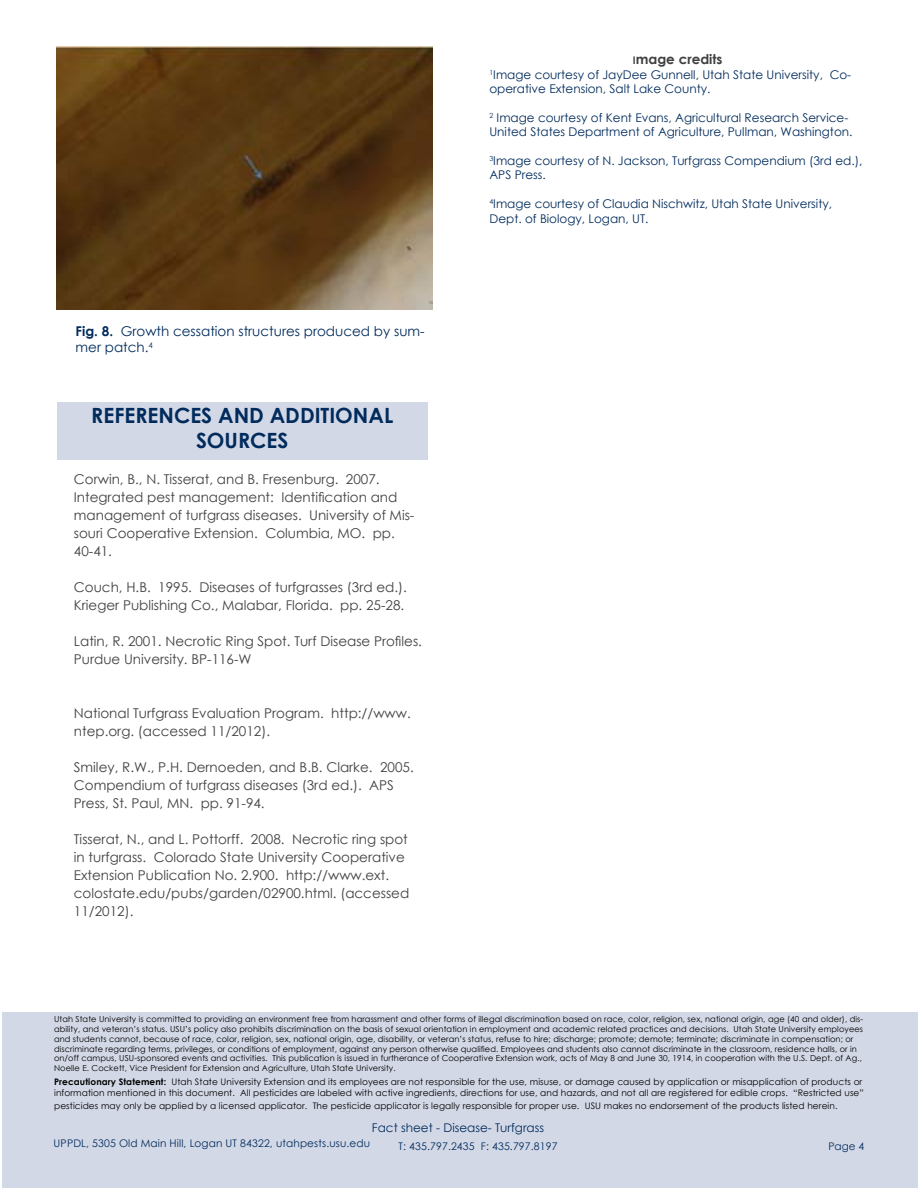
<style>
.page{position:relative;width:918px;height:1188px;background:#fff}
.page>*{position:absolute;margin:0;border:0;box-sizing:border-box;transform-origin:0 0}
.t1{font:700 21px "Century Gothic";color:#002b5c}
.t2{font:13.5px/18px "Century Gothic";color:#414042}
.t3{font:13.5px/16.2px "Century Gothic";color:#002b5c}
.t4{font:700 13.5px "Century Gothic";color:#414042}
.t5{font:12px/14.4px "Century Gothic";color:#002b5c}
.t6{font:10.5px "Century Gothic";letter-spacing:.01em;color:#002b5c}
.t7{font:9px/10.8px "Century Gothic";letter-spacing:.01em;color:#000}
.t8{font:8.25px/9.9px "Century Gothic";letter-spacing:.01em;color:#000}
.s1{font-weight:700}
.s2{font-size:10.5px}
</style>
<div class="page">
<div style="left:2px;top:1013px;width:916px;height:175px;background:#d3d8e6"></div>
<div style="left:57px;top:403px;width:371px;height:57px;background:#d3d8e6"></div>
<img style="left:57px;top:46px;width:376px;height:263px">
<h2 class="t3" style="left:76px;top:323px;width:351px"><span class="s1">FIG. 8.</span> Growth cessation structures produced by sum&shy;mer patch.<sup>4</sup></h2>
<h1 class="t1" style="left:91px;top:399px;width:13px">REFEREN</h1>
<h1 class="t1" style="left:174px;top:399px;width:122px">CES AND ADDITI</h1>
<h1 class="t1" style="left:335px;top:399px;width:55px">ONAL</h1>
<h1 class="t1" style="left:196px;top:424px;width:82px">SOURCES</h1>
<h2 class="t2" style="left:74px;top:470px;width:342px">Corwin, B., N. Tisserat, and B. Fresenburg. 2007.<br>Integrated pest management: Identification and management of turfgrass diseases. University of Mis&shy;souri Cooperative Extension. Columbia, MO. pp.<br>40-41.</h2>
<h2 class="t2" style="left:74px;top:578px;width:335px">Couch, H.B. 1995. Diseases of turfgrasses (3rd ed.).<br>Krieger Publishing Co., Malabar, Florida. pp. 25-28.</h2>
<h2 class="t2" style="left:74px;top:632px;width:350px">Latin, R. 2001. Necrotic Ring Spot. Turf Disease Profiles.<br>Purdue University. BP-116-W</h2>
<h2 class="t2" style="left:74px;top:704px;width:338px">National Turfgrass Evaluation Program. http://www. ntep.org. (accessed 11/2012).</h2>
<h2 class="t2" style="left:74px;top:758px;width:341px">Smiley, R.W., P.H. Dernoeden, and B.B. Clarke. 2005.<br>Compendium of turfgrass diseases (3rd ed.). APS<br>Press, St. Paul, MN. pp. 91-94.</h2>
<h2 class="t2" style="left:74px;top:830px;width:337px">Tisserat, N., and L. Pottorff. 2008. Necrotic ring spot in turfgrass. Colorado State University Cooperative Extension Publication No. 2.900. http://www.ext. colostate.edu/pubs/garden/02900.html. (accessed 11/2012).</h2>
<h2 class="t4" style="left:633px;top:49px;width:91px"><span class="s2">I</span>MAGE CREDITS</h2>
<h3 class="t5" style="left:489px;top:67px;width:363px"><sup>1</sup>Image courtesy of JayDee Gunnell, Utah State University, Co&shy;operative Extension, Salt Lake County.</h3>
<h3 class="t5" style="left:489px;top:110px;width:365px"><sup>2</sup> Image courtesy of Kent Evans, Agricultural Research Service-<br>United States Department of Agriculture, Pullman, Washington.</h3>
<h3 class="t5" style="left:489px;top:153px;width:375px"><sup>3</sup>Image courtesy of N. Jackson, Turfgrass Compendium (3rd ed.),<br>APS Press.</h3>
<h3 class="t5" style="left:489px;top:196px;width:344px"><sup>4</sup>Image courtesy of Claudia Nischwitz, Utah State University,<br>Dept. of Biology, Logan, UT.</h3>
<p class="t8" style="left:54px;top:1014px;width:811px">Utah State University is committed to providing an environment free from harassment and other forms of illegal discrimination based on race, color, religion, sex, national origin, age (40 and older), dis&shy;ability, and veteran’s status. USU’s policy also prohibits discrimination on the basis of sexual orientation in employment and academic related practices and decisions. Utah State University employees and students cannot, because of race, color, religion, sex, national origin, age, disability, or veteran’s status, refuse to hire; discharge; promote; demote; terminate; discriminate in compensation; or discriminate regarding terms, privileges, or conditions of employment, against any person otherwise qualified. Employees and students also cannot discriminate in the classroom, residence halls, or in on/off campus, USU-sponsored events and activities. This publication is issued in furtherance of Cooperative Extension work, acts of May 8 and June 30, 1914, in cooperation with the U.S. Dept. of Ag., Noelle E. Cockett, Vice President for Extension and Agriculture, Utah State University.</p>
<p class="t7" style="left:54px;top:1077px;width:811px"><span class="s1">PRECAUTIONARY STATEMENT:</span> Utah State University Extension and its employees are not responsible for the use, misuse, or damage caused by application or misapplication of products or information mentioned in this document. All pesticides are labeled with active ingredients, directions for use, and hazards, and not all are registered for edible crops. “Restricted use”</p>
<p class="t7" style="left:54px;top:1100px;width:785px">pesticides may only be applied by a licensed applicator. The pesticide applicator is legally responsible for proper use. USU makes no endorsement of the products listed herein.</p>
<h3 class="t5" style="left:372px;top:1120px;width:174px">Fact sheet - Disease- Turfgrass</h3>
<p class="t6" style="left:54px;top:1135px;width:318px">UPPDL, 5305 Old Main Hill, Logan UT 84322, utahpests.usu.edu</p>
<p class="t6" style="left:399px;top:1139px;width:160px">T: 435.797.2435 F: 435.797.8197</p>
<p class="t6" style="left:828px;top:1139px;width:38px">Page 4</p>
</div>
